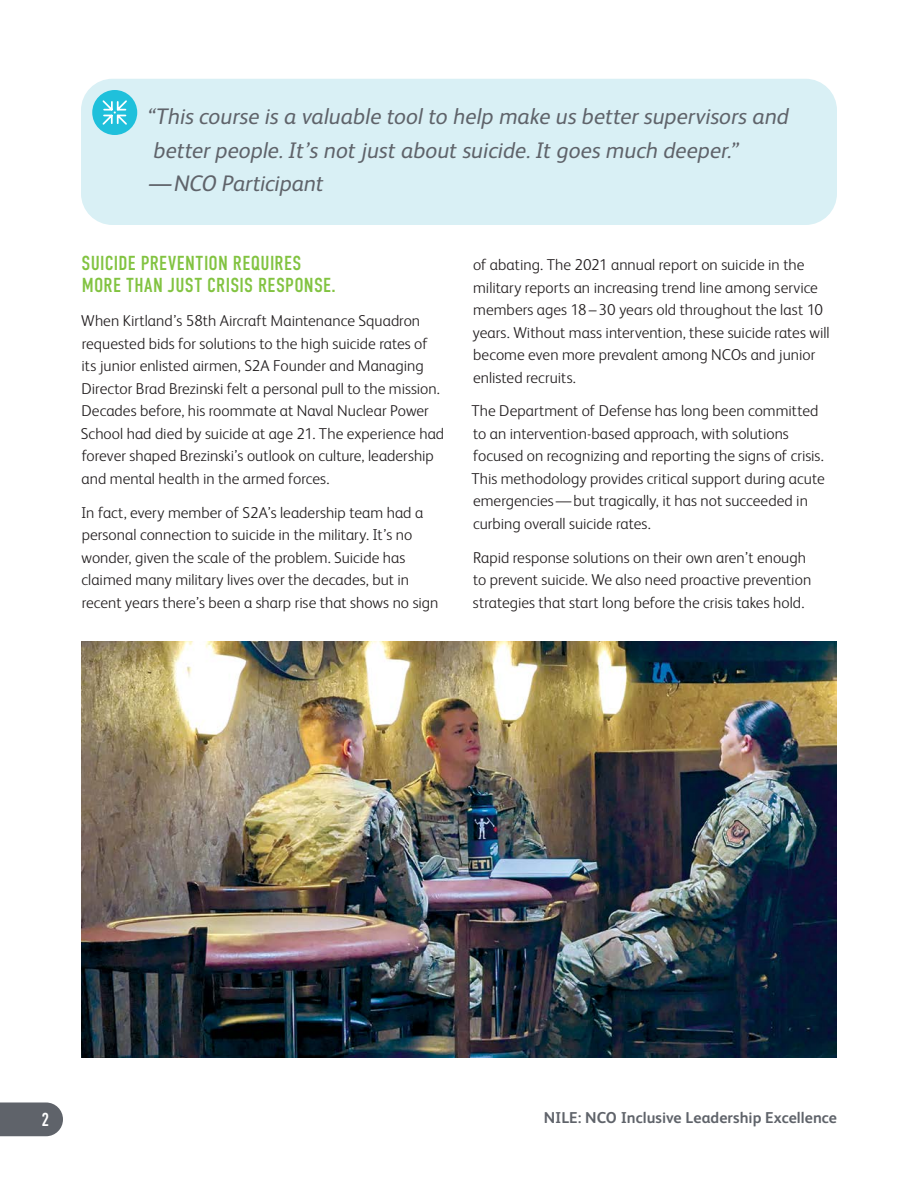
<style>
.page{position:relative;width:918px;height:1188px;background:#fff}
.page>*{position:absolute;margin:0;border:0;box-sizing:border-box;transform-origin:0 0}
.t1{font:italic 22.5px/33.8px "FS Albert";color:#5f636a}
.t2{font:20.25px/22.5px "DIN Condensed";letter-spacing:.015em;color:#82c341}
.t3{font:18.75px "DIN Condensed";color:#fff}
.t4{font:300 15.75px/22.5px "FS Albert";color:#231f20}
.t5{font:700 15.75px "FS Albert";letter-spacing:.005em;color:#5f636a}
</style>
<div class="page">
<svg style="left:0;top:1102px;width:63px;height:34px;background:#6a6d74"></svg>
<div style="left:81px;top:79px;width:756px;height:146px;background:#d9f0f5;border-radius:32px"></div>
<div style="left:92px;top:90px;width:45px;height:45px;background:#1fc0db;border-radius:50%"></div>
<svg style="left:102px;top:100px;width:25px;height:25px"></svg>
<img style="left:81px;top:641px;width:756px;height:417px">
<h1 class="t1" style="left:147px;top:98px;width:643px">“This course is a valuable tool to help make us better supervisors and better people. It’s not just about suicide. It goes much deeper.” —NCO Participant</h1>
<p class="t2" style="left:82px;top:252px;width:256px">SUICIDE PREVENTION REQUIRES<br>MORE THAN JUST CRISIS RESPONSE.</p>
<p class="t4" style="left:81px;top:309px;width:365px">When Kirtland’s 58th Aircraft Maintenance Squadron requested bids for solutions to the high suicide rates of its junior enlisted airmen, S2A Founder and Managing Director Brad Brezinski felt a personal pull to the mission.<br>Decades before, his roommate at Naval Nuclear Power School had died by suicide at age 21. The experience had forever shaped Brezinski’s outlook on culture, leadership and mental health in the armed forces.</p>
<p class="t4" style="left:81px;top:500px;width:359px">In fact, every member of S2A’s leadership team had a personal connection to suicide in the military. It’s no wonder, given the scale of the problem. Suicide has claimed many military lives over the decades, but in recent years there’s been a sharp rise that shows no sign</p>
<p class="t4" style="left:473px;top:253px;width:359px">of abating. The 2021 annual report on suicide in the military reports an increasing trend line among service members ages 18–30 years old throughout the last 10 years. Without mass intervention, these suicide rates will become even more prevalent among NCOs and junior enlisted recruits.</p>
<p class="t4" style="left:471px;top:399px;width:355px">The Department of Defense has long been committed to an intervention-based approach, with solutions focused on recognizing and reporting the signs of crisis.<br>This methodology provides critical support during acute emergencies—but tragically, it has not succeeded in curbing overall suicide rates.</p>
<p class="t4" style="left:473px;top:545px;width:340px">Rapid response solutions on their own aren’t enough to prevent suicide. We also need proactive prevention strategies that start long before the crisis takes hold.</p>
<p class="t3" style="left:42px;top:1109px;width:9px">2</p>
<p class="t5" style="left:544px;top:1107px;width:295px">NILE: NCO Inclusive Leadership Excellence</p>
</div>
